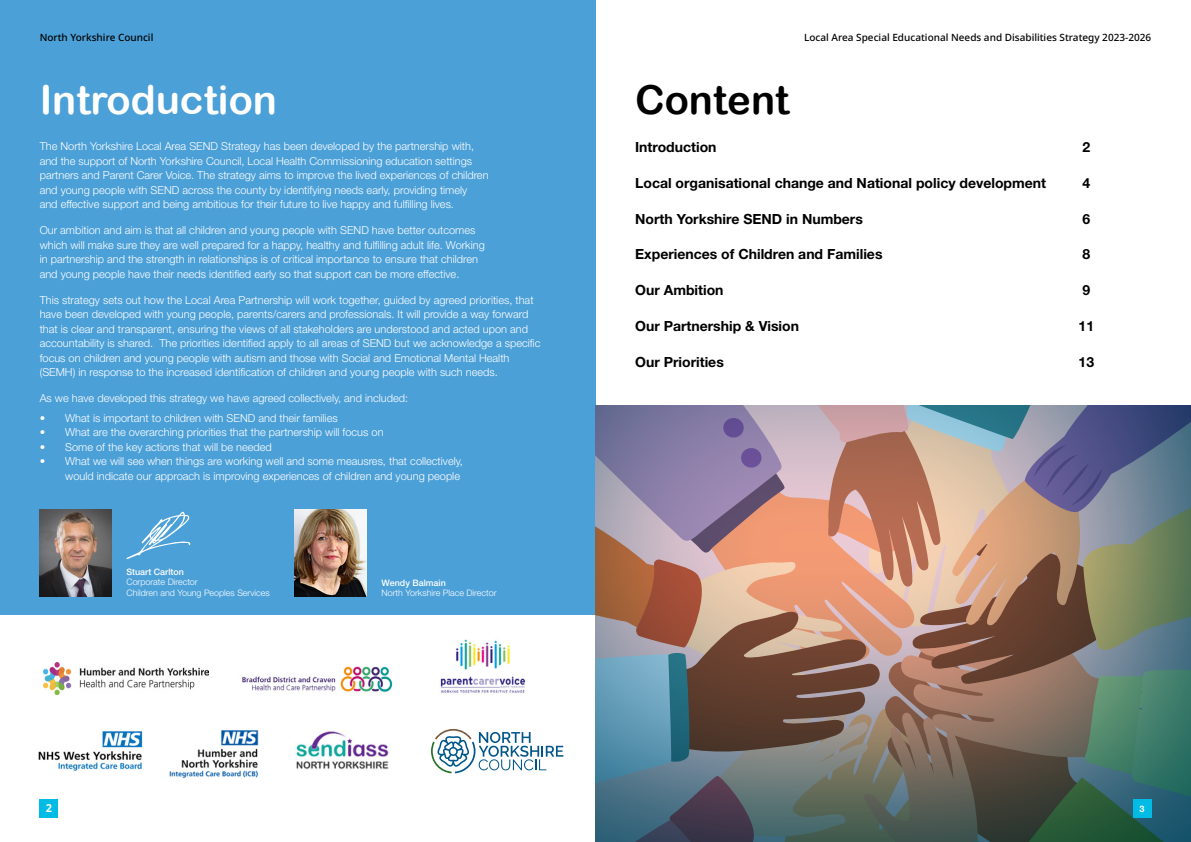
<style>
.page{position:relative;width:1191px;height:842px;background:#fff}
.page>*{position:absolute;margin:0;border:0;box-sizing:border-box;transform-origin:0 0}
.Title_-_section_head{font:40px "Arial Rounded MT Bold";color:#fff}
.Title_-_section_head-2{font:40px "Arial Rounded MT Bold";color:#000}
.Sub_heading{font:700 14px "Helvetica Neue LT Std";color:#000}
.Body{font:300 11px/14.5px "Helvetica Neue LT Std";color:#fff}
.Bullets{font:300 11px/14.4px "Helvetica Neue LT Std";color:#fff;text-align:right}
.t1{font:700 11px "Noto Sans";color:#fff}
.t2{font:500 10px "Noto Sans";color:#000}
.t3{font:700 9px "Helvetica Neue LT Std";color:#fff}
.Body-2{font:300 8.9px/10.7px "Helvetica Neue LT Std";color:#fff}
.s1{font-weight:500}
</style>
<div class="page">
<div style="left:0;top:0;width:595px;height:614px;background:#4ca0d8"></div>
<svg style="left:587px;top:398px;width:604px;height:444px;background:#887e7a"></svg>
<div style="left:40px;top:799px;width:18px;height:19px;background:#00bce4"></div>
<div style="left:1132px;top:799px;width:19px;height:19px;background:#00bce4"></div>
<img style="left:40px;top:509px;width:71px;height:87px">
<svg style="left:126px;top:512px;width:64px;height:47px"></svg>
<img style="left:295px;top:509px;width:71px;height:87px">
<img style="left:43px;top:663px;width:166px;height:31px">
<img style="left:242px;top:666px;width:151px;height:27px">
<img style="left:440px;top:639px;width:86px;height:54px">
<svg style="left:431px;top:729px;width:132px;height:44px"></svg>
<img style="left:169px;top:730px;width:89px;height:49px">
<img style="left:38px;top:731px;width:104px;height:40px">
<img style="left:296px;top:731px;width:93px;height:39px">
<p class="t2" style="left:40px;top:31px;width:115px">North Yorkshire Council</p>
<p class="t2" style="left:804px;top:31px;width:348px">Local Area Special Educational Needs and Disabilities Strategy 2023-2026</p>
<p class="Title_-_section_head" style="left:40px;top:76px;width:239px">Introduction</p>
<p class="Title_-_section_head-2" style="left:635px;top:76px;width:156px">Content</p>
<p class="Body" style="left:40px;top:139px;width:450px">The North Yorkshire Local Area SEND Strategy has been developed by the partnership with, and the support of North Yorkshire Council, Local Health Commissioning education settings partners and Parent Carer Voice. The strategy aims to improve the lived experiences of children and young people with SEND across the county by identifying needs early, providing timely<br>and effective support and being ambitious for their future to live happy and fulfilling lives.</p>
<p class="Body" style="left:40px;top:223px;width:447px">Our ambition and aim is that all children and young people with SEND have better outcomes which will make sure they are well prepared for a happy, healthy and fulfilling adult life. Working in partnership and the strength in relationships is of critical importance to ensure that children and young people have their needs identified early so that support can be more effective.</p>
<p class="Body" style="left:40px;top:292px;width:502px">This strategy sets out how the Local Area Partnership will work together, guided by agreed priorities, that have been developed with young people, parents/carers and professionals. It will provide a way forward that is clear and transparent, ensuring the views of all stakeholders are understood and acted upon and accountability is shared. The priorities identified apply to all areas of SEND but we acknowledge a specific focus on children and young people with autism and those with Social and Emotional Mental Health (SEMH) in response to the increased identification of children and young people with such needs.</p>
<p class="Body" style="left:40px;top:390px;width:370px">As we have developed this strategy we have agreed collectively, and included:</p>
<p class="Bullets" style="left:40px;top:411px;width:299px">• What is important to children with SEND and their families</p>
<p class="Bullets" style="left:40px;top:425px;width:345px">• What are the overarching priorities that the partnership will focus on</p>
<p class="Bullets" style="left:40px;top:439px;width:234px">• Some of the key actions that will be needed</p>
<p class="Bullets" style="left:40px;top:454px;width:425px">• What we will see when things are working well and some meausres, that collectively, would indicate our approach is improving experiences of children and young people</p>
<p class="Body-2" style="left:126px;top:566px;width:145px"><span class="s1">Stuart Carlton<br></span>Corporate Director<br>Children and Young Peoples Services</p>
<p class="Body-2" style="left:381px;top:577px;width:116px"><span class="s1">Wendy Balmain<br></span>North Yorkshire Place Director</p>
<p class="t1" style="left:46px;top:802px;width:8px">2</p>
<p class="Sub_heading" style="left:635px;top:139px;width:83px">Introduction</p>
<p class="Sub_heading" style="left:1082px;top:139px;width:9px">2</p>
<p class="Sub_heading" style="left:635px;top:174px;width:412px">Local organisational change and National policy development</p>
<p class="Sub_heading" style="left:1082px;top:174px;width:9px">4</p>
<p class="Sub_heading" style="left:635px;top:210px;width:229px">North Yorkshire SEND in Numbers</p>
<p class="Sub_heading" style="left:1082px;top:210px;width:9px">6</p>
<p class="Sub_heading" style="left:635px;top:246px;width:249px">Experiences of Children and Families</p>
<p class="Sub_heading" style="left:1082px;top:246px;width:9px">8</p>
<p class="Sub_heading" style="left:635px;top:281px;width:90px">Our Ambition</p>
<p class="Sub_heading" style="left:1082px;top:281px;width:9px">9</p>
<p class="Sub_heading" style="left:635px;top:317px;width:165px">Our Partnership &amp; Vision</p>
<p class="Sub_heading" style="left:1078px;top:317px;width:17px">11</p>
<p class="Sub_heading" style="left:635px;top:353px;width:90px">Our Priorities</p>
<p class="Sub_heading" style="left:1078px;top:353px;width:17px">13</p>
<p class="t3" style="left:1139px;top:803px;width:7px">3</p>
</div>
